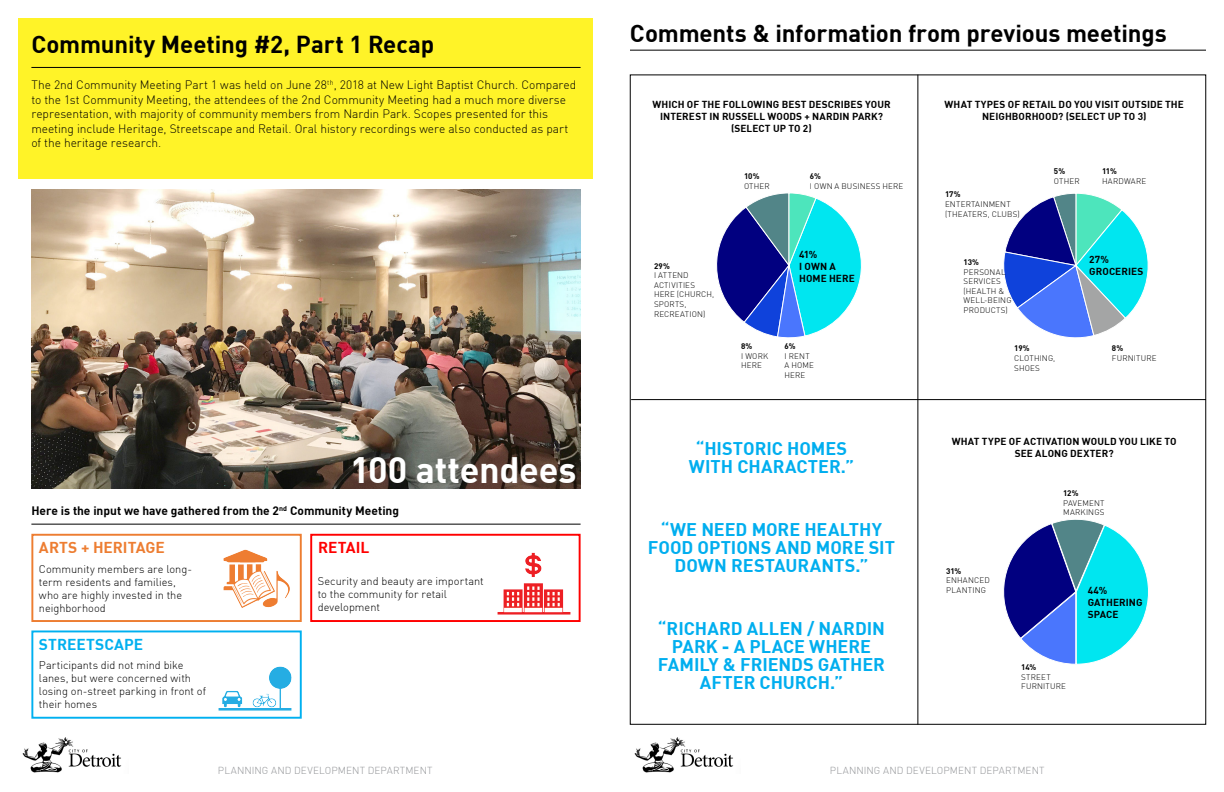
<style>
.page{position:relative;width:1224px;height:792px;background:#fff}
.page>*{position:absolute;margin:0;border:0;box-sizing:border-box;transform-origin:0 0}
.t1{font:700 36px "DIN";letter-spacing:-.005em;color:#fff}
.t2{font:700 24px "DIN";letter-spacing:-.005em;color:#000}
.t3{font:700 18px/18px "DIN";color:#00aeef;text-align:center}
.t4{font:700 15.5px "DIN";color:#ed7d31}
.t5{font:700 15.5px "DIN";letter-spacing:.005em;color:#00b0f0}
.t6{font:700 15.5px "DIN";color:#f00}
.t7{font:300 12px/14.4px "DIN";letter-spacing:-.005em;color:#000}
.t8{font:700 12px "DIN";color:#000}
.t9{font:300 11px/13.2px "DIN";color:#000}
.t10{font:700 10px/12px "DIN";letter-spacing:.01em;color:#000}
.t11{font:300 10px "DIN";letter-spacing:.01em;color:#939598}
.t12{font:300 8px/9.6px "DIN";letter-spacing:.02em;color:#000}
.t13{font:700 8px "DIN";letter-spacing:-.02em;color:#000}
</style>
<div class="page">
<div style="left:18px;top:18px;width:576px;height:161px;background:#fff328"></div>
<hr style="left:31px;top:67px;width:550px;height:1px;background:#000">
<img style="left:223px;top:549px;width:67px;height:59px">
<img style="left:497px;top:552px;width:74px;height:63px">
<img style="left:218px;top:666px;width:74px;height:45px">
<hr style="left:630px;top:50px;width:576px;height:1px;background:#000">
<svg style="left:1003px;top:193px;width:146px;height:145px"></svg>
<svg style="left:716px;top:193px;width:146px;height:145px"></svg>
<hr style="left:918px;top:75px;width:1px;height:650px;background:#000">
<hr style="left:631px;top:399px;width:575px;height:1px;background:#000">
<svg style="left:1003px;top:519px;width:146px;height:146px"></svg>
<img style="left:22px;top:737px;width:100px;height:36px">
<img style="left:634px;top:737px;width:100px;height:36px">
<div style="left:31px;top:534px;width:271px;height:88px;border:2px solid #ed7d31"></div>
<div style="left:310px;top:534px;width:271px;height:88px;border:2px solid #f00"></div>
<div style="left:31px;top:631px;width:271px;height:88px;border:2px solid #00b0f0"></div>
<img style="left:31px;top:190px;width:550px;height:298px">
<hr style="left:31px;top:524px;width:550px;height:1px;background:#000">
<h2 class="t2" style="left:31px;top:29px;width:404px">Community Meeting #2, Part 1 Recap</h2>
<p class="t7" style="left:31px;top:78px;width:546px">The 2nd Community Meeting Part 1 was held on June 28<sup>th</sup>, 2018 at New Light Baptist Church. Compared to the 1st Community Meeting, the attendees of the 2nd Community Meeting had a much more diverse representation, with majority of community members from Nardin Park. Scopes presented for this meeting include Heritage, Streetscape and Retail. Oral history recordings were also conducted as part of the heritage research.</p>
<h1 class="t1" style="left:350px;top:446px;width:228px">100 attendees</h1>
<p class="t8" style="left:31px;top:503px;width:369px">Here is the input we have gathered from the 2<sup>nd</sup> Community Meeting</p>
<p class="t4" style="left:39px;top:538px;width:127px">ARTS + HERITAGE</p>
<p class="t6" style="left:318px;top:538px;width:53px">RETAIL</p>
<p class="t9" style="left:39px;top:562px;width:155px">Community members are long&shy;term residents and families, who are highly invested in the neighborhood</p>
<p class="t9" style="left:318px;top:574px;width:167px">Security and beauty are important to the community for retail development</p>
<p class="t5" style="left:39px;top:634px;width:106px">STREETSCAPE</p>
<p class="t9" style="left:39px;top:658px;width:169px">Participants did not mind bike lanes, but were concerned with losing on-street parking in front of their homes</p>
<h2 class="t2" style="left:630px;top:18px;width:538px">Comments &amp; information from previous meetings</h2>
<p class="t10" style="left:652px;top:98px;width:240px;text-align:center">WHICH OF THE FOLLOWING BEST DESCRIBES YOUR<br>INTEREST IN RUSSELL WOODS + NARDIN PARK? (SELECT UP TO 2)</p>
<p class="t10" style="left:945px;top:98px;width:241px;text-align:center">WHAT TYPES OF RETAIL DO YOU VISIT OUTSIDE THE<br>NEIGHBORHOOD? (SELECT UP TO 3)</p>
<p class="t13" style="left:744px;top:171px;width:17px">10%</p>
<p class="t12" style="left:744px;top:181px;width:27px">OTHER</p>
<p class="t13" style="left:810px;top:171px;width:13px">6%</p>
<p class="t12" style="left:810px;top:181px;width:95px">I OWN A BUSINESS HERE</p>
<p class="t13" style="left:1054px;top:166px;width:13px">5%</p>
<p class="t12" style="left:1054px;top:176px;width:27px">OTHER</p>
<p class="t13" style="left:1102px;top:166px;width:16px">11%</p>
<p class="t12" style="left:1102px;top:176px;width:46px">HARDWARE</p>
<p class="t13" style="left:945px;top:189px;width:17px">17%</p>
<p class="t12" style="left:945px;top:199px;width:76px">ENTERTAINMENT (THEATERS, CLUBS)</p>
<p class="t13" style="left:654px;top:260px;width:17px">29%</p>
<p class="t12" style="left:654px;top:270px;width:62px">I ATTEND<br>ACTIVITIES<br>HERE (CHURCH,<br>SPORTS,<br>RECREATION)</p>
<p class="t10" style="left:799px;top:248px;width:57px">41%<br>I OWN A<br>HOME HERE</p>
<p class="t13" style="left:964px;top:257px;width:17px">13%</p>
<p class="t12" style="left:964px;top:267px;width:49px">PERSONAL<br>SERVICES (HEALTH &amp;<br>WELL-BEING<br>PRODUCTS)</p>
<p class="t10" style="left:1089px;top:253px;width:56px">27%<br>GROCERIES</p>
<p class="t13" style="left:741px;top:341px;width:13px">8%</p>
<p class="t12" style="left:741px;top:351px;width:29px">I WORK<br>HERE</p>
<p class="t13" style="left:785px;top:341px;width:13px">6%</p>
<p class="t12" style="left:785px;top:351px;width:31px">I RENT<br>A HOME<br>HERE</p>
<p class="t13" style="left:1014px;top:343px;width:17px">19%</p>
<p class="t12" style="left:1014px;top:353px;width:43px">CLOTHING,<br>SHOES</p>
<p class="t13" style="left:1112px;top:343px;width:13px">8%</p>
<p class="t12" style="left:1112px;top:353px;width:46px">FURNITURE</p>
<h3 class="t3" style="left:689px;top:439px;width:167px">“HISTORIC HOMES<br>WITH CHARACTER.”</h3>
<p class="t10" style="left:952px;top:435px;width:38px">WHAT type</p>
<p class="t10" style="left:1009px;top:435px;width:22px">of activation</p>
<p class="t10" style="left:1082px;top:435px;width:8px">would</p>
<p class="t10" style="left:1119px;top:435px;width:28px">YOU like</p>
<p class="t10" style="left:1164px;top:435px;width:7px">to</p>
<p class="t10" style="left:1015px;top:447px;width:7px">see</p>
<p class="t10" style="left:1035px;top:447px;width:8px">along</p>
<p class="t10" style="left:1070px;top:447px;width:8px">dexter</p>
<p class="t10" style="left:1108px;top:447px;width:7px">?</p>
<p class="t13" style="left:1063px;top:488px;width:17px">12%</p>
<p class="t12" style="left:1063px;top:498px;width:43px">PAVEMENT<br>MARKINGS</p>
<h3 class="t3" style="left:648px;top:520px;width:249px">“WE NEED MORE HEALTHY<br>FOOD OPTIONS AND MORE SIT<br>DOWN RESTAURANTS.”</h3>
<p class="t13" style="left:946px;top:565px;width:17px">31%</p>
<p class="t12" style="left:946px;top:575px;width:45px">ENHANCED<br>PLANTING</p>
<p class="t10" style="left:1088px;top:584px;width:56px">44%<br>GATHERING<br>SPACE</p>
<h3 class="t3" style="left:658px;top:619px;width:229px">“RICHARD ALLEN / NARDIN<br>PARK - A PLACE WHERE<br>FAMILY &amp; FRIENDS GATHER<br>AFTER CHURCH.”</h3>
<p class="t13" style="left:1021px;top:662px;width:17px">14%</p>
<p class="t12" style="left:1021px;top:672px;width:46px">STREET<br>FURNITURE</p>
<p class="t11" style="left:218px;top:764px;width:216px">PLANNING AND DEVELOPMENT DEPARTMENT</p>
<p class="t11" style="left:830px;top:764px;width:216px">PLANNING AND DEVELOPMENT DEPARTMENT</p>
</div>
